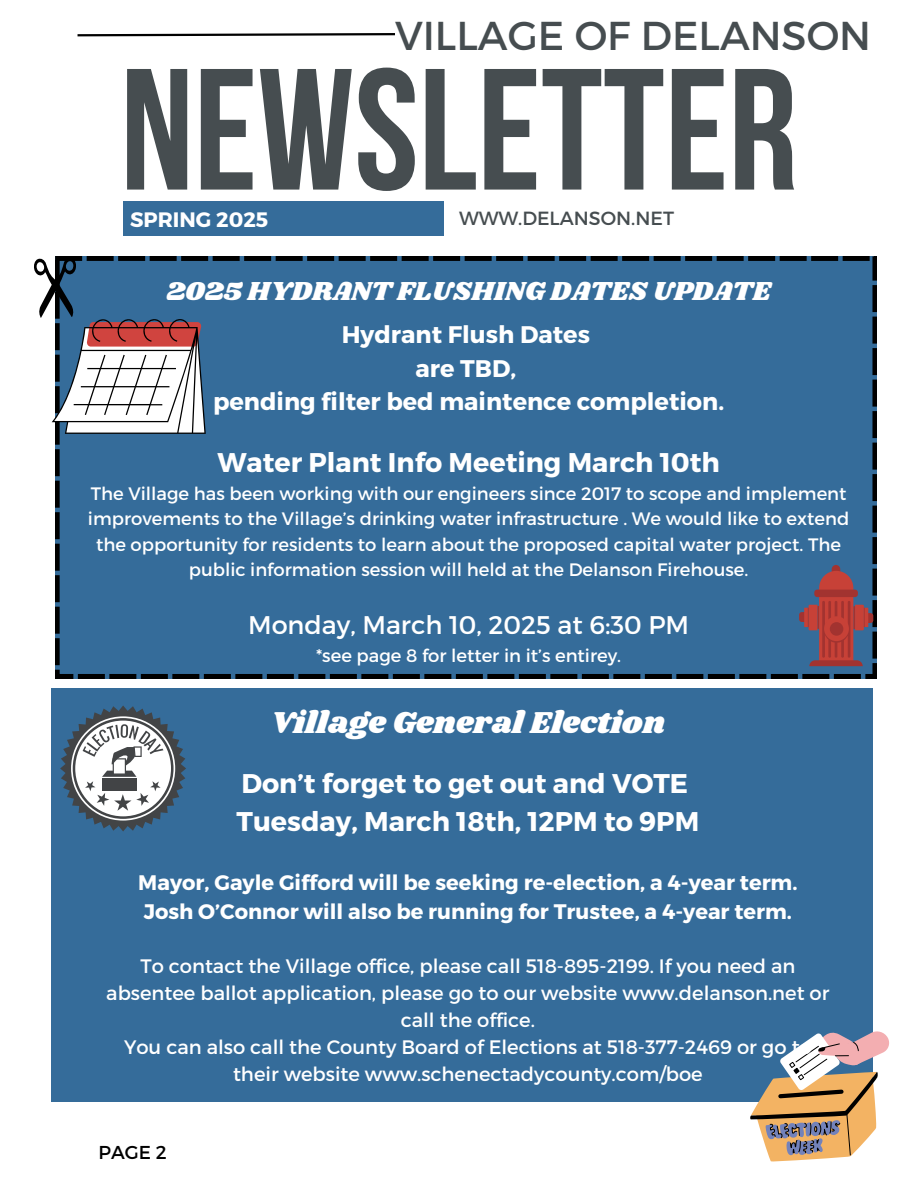
<style>
.page{position:relative;width:918px;height:1188px;background:#fff}
.page>*{position:absolute;margin:0;border:0;box-sizing:border-box;transform-origin:0 0}
.t1{font:172.35px "Bebas Neue Cyrillic";color:#464d50}
.t2{font:40.35px "Montserrat";color:#464d50}
.t3{font:31.35px "Shrikhand";color:#fff}
.t4{font:700 27px/37.2px "Montserrat";color:#fff}
.t5{font:27px "Shrikhand";color:#fff}
.t6{font:25.5px "Montserrat";color:#fff}
.t7{font:700 24px/33.5px "Montserrat";color:#fff;text-align:center}
.t8{font:700 21px "Montserrat";color:#fff}
.t9{font:700 20.85px "Montserrat";color:#fff}
.t10{font:19.5px/27px "Montserrat";color:#fff;text-align:center}
.t11{font:19.05px "Montserrat";color:#464d50}
.t12{font:18.6px "Montserrat";color:#000}
.t13{font:18px/25.2px "Montserrat";color:#fff;text-align:center}
</style>
<div class="page">
<svg style="left:77px;top:33px;width:318px;height:4px"></svg>
<div style="left:123px;top:202px;width:320px;height:34px;background:#356c9a"></div>
<div style="left:55px;top:256px;width:822px;height:422px;background:#356c9a"></div>
<div style="left:52px;top:689px;width:821px;height:413px;background:#356c9a"></div>
<svg style="left:60px;top:705px;width:126px;height:126px"></svg>
<svg style="left:750px;top:1031px;width:139px;height:131px"></svg>
<svg style="left:799px;top:565px;width:74px;height:101px;background:#7d5061"></svg>
<svg style="left:34px;top:256px;width:172px;height:178px"></svg>
<p class="t2" style="left:395px;top:9px;width:478px">VILLAGE OF DELANSON</p>
<h2 class="t1" style="left:120px;top:60px;width:679px">NEWSLETTER</h2>
<h3 class="t9" style="left:130px;top:206px;width:140px">SPRING 2025</h3>
<p class="t11" style="left:459px;top:206px;width:217px">WWW.DELANSON.NET</p>
<h4 class="t5" style="left:166px;top:272px;width:606px">2025 HYDRANT FLUSHING DATES UPDATE</h4>
<h6 class="t7" style="left:213px;top:317px;width:513px">Hydrant Flush Dates<br>are TBD,<br>pending filter bed maintence completion.</h6>
<p class="t4" style="left:217px;top:443px;width:504px">Water Plant Info Meeting March 10th</p>
<p class="t13" style="left:88px;top:480px;width:763px">The Village has been working with our engineers since 2017 to scope and implement improvements to the Village’s drinking water infrastructure . We would like to extend the opportunity for residents to learn about the proposed capital water project. The public information session will held at the Delanson Firehouse.</p>
<p class="t6" style="left:248px;top:609px;width:443px">Monday, March 10, 2025 at 6:30 PM</p>
<p class="t13" style="left:316px;top:642px;width:307px">*see page 8 for letter in it’s entirey.</p>
<p class="t3" style="left:271px;top:701px;width:396px">Village General Election</p>
<h1 class="t4" style="left:237px;top:764px;width:464px">Don’t forget to get out and VOTE<br>Tuesday, March 18th, 12PM to 9PM</h1>
<p class="t8" style="left:138px;top:869px;width:661px">Mayor, Gayle Gifford will be seeking re-election, a 4-year term.</p>
<p class="t8" style="left:144px;top:898px;width:650px">Josh O’Connor will also be running for Trustee, a 4-year term.</p>
<p class="t10" style="left:106px;top:952px;width:725px">To contact the Village office, please call 518-895-2199. If you need an absentee ballot application, please go to our website www.delanson.net or call the office.</p>
<p class="t10" style="left:124px;top:1033px;width:689px">You can also call the County Board of Elections at 518-377-2469 or go to their website www.schenectadycounty.com/boe</p>
<h5 class="t12" style="left:99px;top:1140px;width:70px">PAGE 2</h5>
</div>
